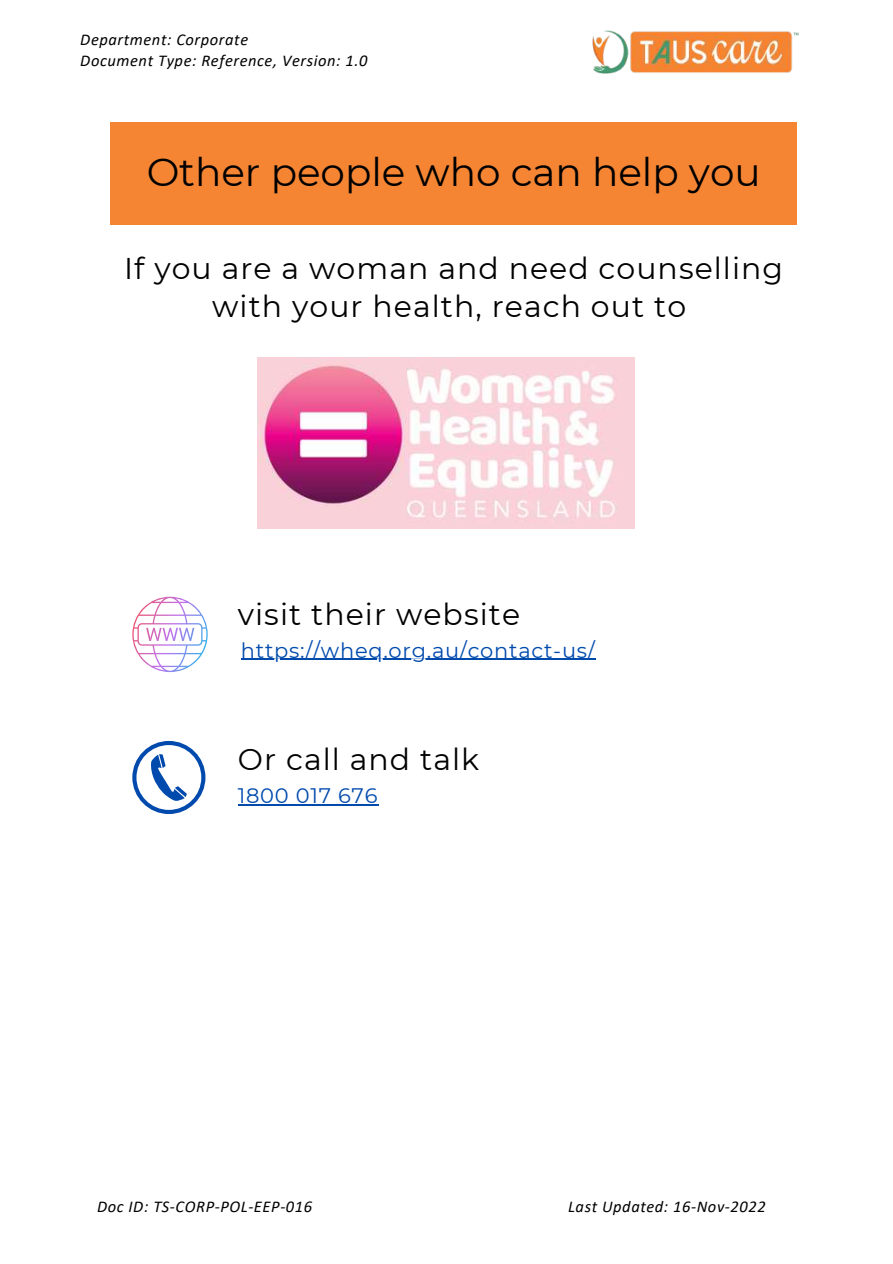
<style>
.page{position:relative;width:893px;height:1264px;background:#fff}
.page>*{position:absolute;margin:0;border:0;box-sizing:border-box;transform-origin:0 0}
.t1{font:39px "Montserrat";color:#000}
.t2{font:30px/38.2px "Montserrat";letter-spacing:.035em;color:#000;text-align:center}
.t3{font:21px "Montserrat";letter-spacing:.035em;color:#004aad}
.t4{font:italic 16.5px/21.3px "Calibri";letter-spacing:.035em;color:#000}
</style>
<div class="page">
<div style="left:111px;top:122px;width:685px;height:102px;background:#f58533"></div>
<img style="left:592px;top:30px;width:207px;height:44px">
<svg style="left:132px;top:596px;width:76px;height:76px"></svg>
<svg style="left:132px;top:741px;width:73px;height:73px"></svg>
<div style="left:136px;top:745px;width:65px;height:65px;background:#fff;border-radius:50%"></div>
<svg style="left:151px;top:754px;width:36px;height:47px"></svg>
<img style="left:258px;top:358px;width:376px;height:171px">
<hr style="left:241px;top:659px;width:354px;height:1px;background:#004aad">
<hr style="left:238px;top:804px;width:140px;height:1px;background:#004aad">
<p class="t4" style="left:80px;top:30px;width:288px">Department: Corporate<br>Document Type: Reference, Version: 1.0</p>
<h1 class="t1" style="left:147px;top:149px;width:615px">Other people who can help you</h1>
<h2 class="t2" style="left:124px;top:249px;width:660px">If you are a woman and need counselling with your health, reach out to</h2>
<h2 class="t2" style="left:238px;top:595px;width:284px">visit their website</h2>
<p class="t3" style="left:241px;top:637px;width:355px">https://wheq.org.au/contact-us/</p>
<h2 class="t2" style="left:238px;top:740px;width:243px">Or call and talk</h2>
<p class="t3" style="left:238px;top:783px;width:141px">1800 017 676</p>
<p class="t4" style="left:97px;top:1197px;width:216px">Doc ID: TS-CORP-POL-EEP-016</p>
<p class="t4" style="left:568px;top:1197px;width:199px">Last Updated: 16-Nov-2022</p>
</div>
